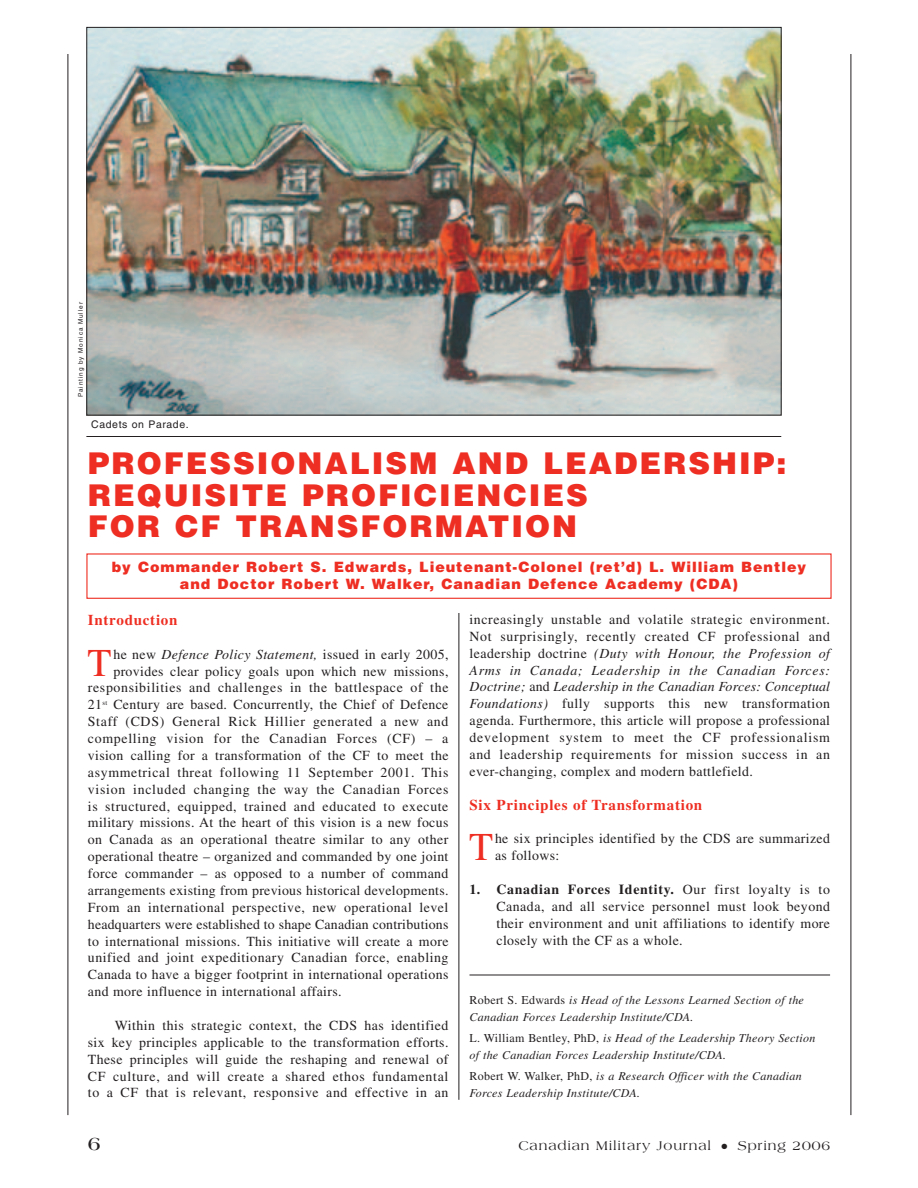
<style>
.page{position:relative;width:918px;height:1188px;background:#fff}
.page>*{position:absolute;margin:0;border:0;box-sizing:border-box;transform-origin:0 0}
.t1{font:39.3px "Times";color:#ee2e22}
.t2{font:900 30px/31.5px "Helvetica";letter-spacing:.065em;color:#ee2e22}
.t3{font:700 19.5px "Americana";color:#231f20}
.t4{font:700 15px "Times";letter-spacing:.05em;color:#ee2e22}
.t5{font:900 14.25px/17.1px "Helvetica";letter-spacing:.065em;color:#ee2e22;text-align:center}
.t6{font:13.8px/16.8px "Times";letter-spacing:.025em;color:#231f20;text-align:justify}
.t7{font:13.8px "Times";letter-spacing:.05em;color:#231f20}
.t8{font:13.8px "Times";letter-spacing:.045em;color:#231f20}
.t9{font:13.5px "Americana";letter-spacing:.065em;color:#231f20}
.t10{font:italic 12px/17px "Times";letter-spacing:.025em;color:#231f20}
.t11{font:10.5px "Helvetica";letter-spacing:.055em;color:#231f20}
.t12{font:6.3px "Helvetica";letter-spacing:.14em;color:#231f20}
.s1{font-style:italic}
.s2{font-weight:700}
.s3{font-style:normal}
</style>
<div class="page">
<hr style="left:851px;top:54px;width:1px;height:1061px;background:#231f20">
<hr style="left:68px;top:54px;width:1px;height:1061px;background:#231f20">
<hr style="left:459px;top:612px;width:1px;height:488px;background:#231f20">
<hr style="left:470px;top:975px;width:360px;height:1px;background:#231f20">
<div style="left:86px;top:553px;width:746px;height:46px;border:1px solid #ee2e22"></div>
<img style="left:88px;top:29px;width:692px;height:385px">
<hr style="left:86px;top:436px;width:695px;height:1px;background:#231f20">
<p class="t12" style="left:78px;top:397px;width:96px;rotate:-90deg">Painting by Monica Muller</p>
<p class="t11" style="left:91px;top:421px;width:99px">Cadets on Parade.</p>
<h2 class="t2" style="left:88px;top:450px;width:700px">PROFESSIONALISM AND LEADERSHIP:<br>REQUISITE PROFICIENCIES<br>FOR CF TRANSFORMATION</h2>
<p class="t5" style="left:112px;top:560px;width:696px">by Commander Robert S. Edwards, Lieutenant-Colonel (ret’d) L. William Bentley and Doctor Robert W. Walker, Canadian Defence Academy (CDA)</p>
<p class="t4" style="left:88px;top:614px;width:91px">Introduction</p>
<h1 class="t1" style="left:88px;top:648px;width:26px">T</h1>
<p class="t6" style="left:113px;top:647px;width:337px">he new <span class="s1">Defence Policy Statement,</span> issued in early 2005,</p>
<p class="t6" style="left:113px;top:664px;width:337px">provides clear policy goals upon which new missions,</p>
<p class="t8" style="left:88px;top:683px;width:362px">responsibilities and challenges in the battlespace of the</p>
<p class="t6" style="left:88px;top:698px;width:362px">21<sup>st</sup> Century are based. Concurrently, the Chief of Defence</p>
<p class="t7" style="left:88px;top:717px;width:362px">Staff (CDS) General Rick Hillier generated a new and</p>
<p class="t7" style="left:88px;top:733px;width:362px">compelling vision for the Canadian Forces (CF) – a</p>
<p class="t6" style="left:88px;top:748px;width:362px">vision calling for a transformation of the CF to meet the</p>
<p class="t7" style="left:88px;top:767px;width:362px">asymmetrical threat following 11 September 2001. This</p>
<p class="t7" style="left:88px;top:784px;width:362px">vision included changing the way the Canadian Forces</p>
<p class="t8" style="left:88px;top:801px;width:362px">is structured, equipped, trained and educated to execute</p>
<p class="t6" style="left:88px;top:816px;width:362px">military missions. At the heart of this vision is a new focus</p>
<p class="t6" style="left:88px;top:833px;width:362px">on Canada as an operational theatre similar to any other</p>
<p class="t6" style="left:88px;top:849px;width:362px">operational theatre – organized and commanded by one joint</p>
<p class="t6" style="left:88px;top:866px;width:362px">force commander – as opposed to a number of command</p>
<p class="t6" style="left:88px;top:883px;width:362px">arrangements existing from previous historical developments.</p>
<p class="t6" style="left:88px;top:900px;width:362px">From an international perspective, new operational level</p>
<p class="t6" style="left:88px;top:917px;width:362px">headquarters were established to shape Canadian contributions</p>
<p class="t6" style="left:88px;top:934px;width:362px">to international missions. This initiative will create a more</p>
<p class="t6" style="left:88px;top:951px;width:362px">unified and joint expeditionary Canadian force, enabling</p>
<p class="t6" style="left:88px;top:968px;width:362px">Canada to have a bigger footprint in international operations</p>
<p class="t6" style="left:88px;top:984px;width:255px">and more influence in international affairs.</p>
<p class="t6" style="left:88px;top:1018px;width:362px;text-indent:27px">Within this strategic context, the CDS has identified six key principles applicable to the transformation efforts.<br>These principles will guide the reshaping and renewal of CF culture, and will create a shared ethos fundamental to a CF that is relevant, responsive and effective in an</p>
<p class="t6" style="left:470px;top:612px;width:362px">increasingly unstable and volatile strategic environment.<br>Not surprisingly, recently created CF professional and leadership doctrine <span class="s1">(Duty with Honour, the Profession of Arms in Canada; Leadership in the Canadian Forces:<br>Doctrine;</span> and <span class="s1">Leadership in the Canadian Forces: Conceptual Foundations)</span> fully supports this new transformation agenda. Furthermore, this article will propose a professional development system to meet the CF professionalism and leadership requirements for mission success in an ever-changing, complex and modern battlefield.</p>
<p class="t4" style="left:470px;top:799px;width:234px">Six Principles of Transformation</p>
<h1 class="t1" style="left:469px;top:833px;width:26px">T</h1>
<p class="t6" style="left:495px;top:832px;width:337px">he six principles identified by the CDS are summarized as follows:</p>
<p class="t6" style="left:496px;top:882px;width:335px;text-indent:-27px"><span class="s2">1. Canadian Forces Identity.</span> Our first loyalty is to Canada, and all service personnel must look beyond their environment and unit affiliations to identify more closely with the CF as a whole.</p>
<p class="t10" style="left:470px;top:992px;width:336px"><span class="s3">Robert S. Edwards</span> is Head of the Lessons Learned Section of the<br>Canadian Forces Leadership Institute/CDA.</p>
<p class="t10" style="left:470px;top:1031px;width:347px"><span class="s3">L. William Bentley, PhD,</span> is Head of the Leadership Theory Section of the Canadian Forces Leadership Institute/CDA.</p>
<p class="t10" style="left:470px;top:1069px;width:334px"><span class="s3">Robert W. Walker, PhD,</span> is a Research Officer with the Canadian<br>Forces Leadership Institute/CDA.</p>
<h3 class="t3" style="left:88px;top:1135px;width:14px">6</h3>
<p class="t9" style="left:519px;top:1140px;width:313px">Canadian Military Journal ● Spring 2006</p>
</div>
